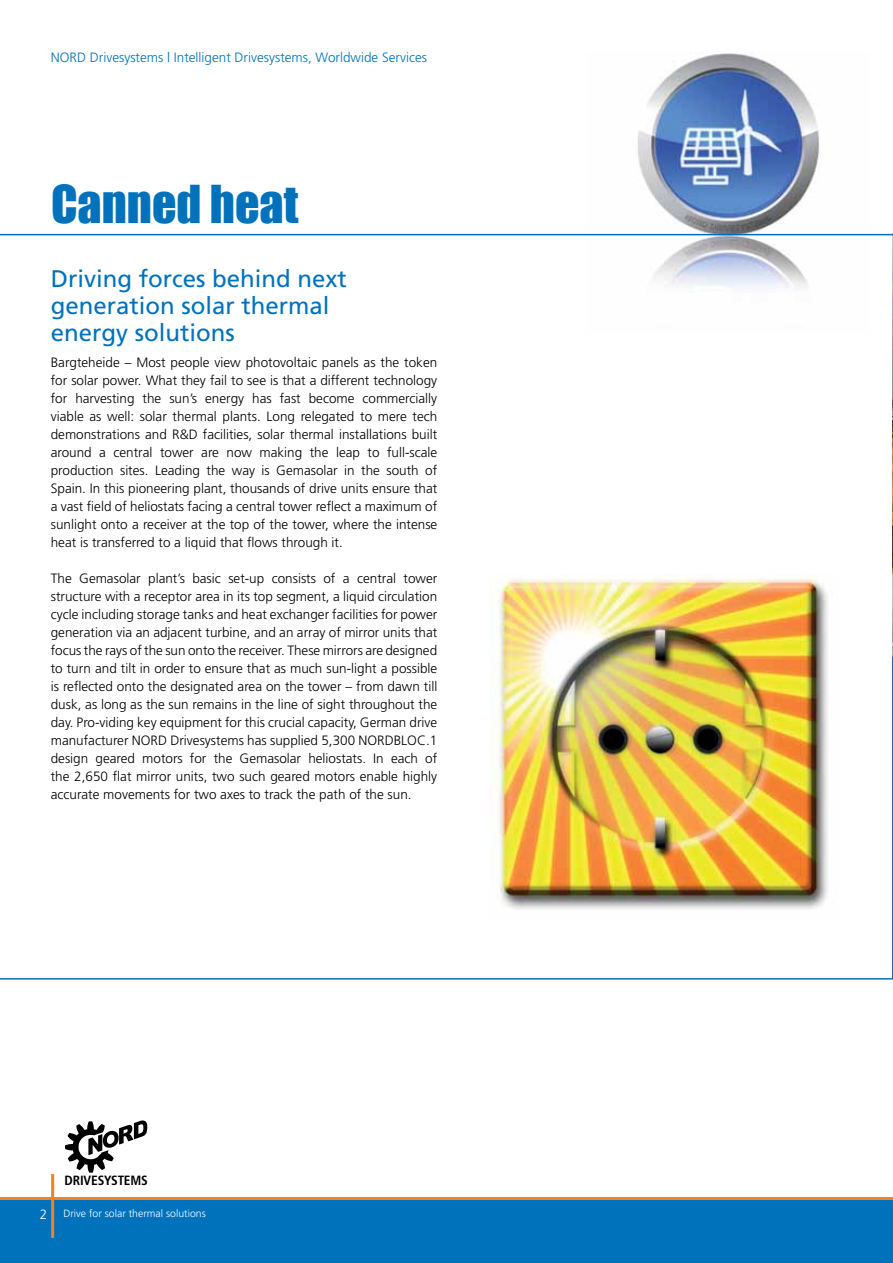
<style>
.page{position:relative;width:893px;height:1263px;background:#fff}
.page>*{position:absolute;margin:0;border:0;box-sizing:border-box;transform-origin:0 0}
.t1{font:48px "Impact";color:#0072bc}
.t2{font:24px/27px "Frutiger";color:#0072bc}
.t3{font:300 13.5px/18px "Frutiger";color:#000;text-align:justify}
.t4{font:300 13.5px "Frutiger";color:#0072bc}
.t5{font:700 condensed 13.35px "Frutiger";letter-spacing:-.01em;color:#000}
.t6{font:300 10.5px "Frutiger";color:#fff}
.s1{font-size:13.5px}
</style>
<div class="page">
<div style="left:0;top:1198px;width:893px;height:65px;background:#0072bc"></div>
<hr style="left:0;top:1197px;width:893px;height:3px;background:#f58220">
<hr style="left:51px;top:1174px;width:3px;height:64px;background:#f58220">
<svg style="left:65px;top:1120px;width:82px;height:53px"></svg>
<img style="left:587px;top:53px;width:282px;height:235px">
<hr style="left:892px;top:569px;width:1px;height:410px;background:#0072bc">
<img style="left:892px;top:235px;width:1px;height:422px">
<hr style="left:0;top:234px;width:893px;height:1px;background:#0072bc">
<hr style="left:0;top:978px;width:893px;height:1px;background:#0072bc">
<img style="left:489px;top:574px;width:339px;height:335px">
<p class="t4" style="left:51px;top:49px;width:378px">NORD Drivesystems | Intelligent Drivesystems, Worldwide Services</p>
<h1 class="t1" style="left:51px;top:167px;width:249px">Canned heat</h1>
<h2 class="t2" style="left:51px;top:264px;width:298px">Driving forces behind next generation solar thermal energy solutions</h2>
<p class="t3" style="left:51px;top:353px;width:388px">Bargteheide – Most people view photovoltaic panels as the token for solar power. What they fail to see is that a different technology for harvesting the sun’s energy has fast become commercially viable as well: solar thermal plants. Long relegated to mere tech demonstrations and R&amp;D facilities, solar thermal installations built around a central tower are now making the leap to full-scale production sites. Leading the way is Gemasolar in the south of Spain. In this pioneering plant, thousands of drive units ensure that a vast field of heliostats facing a central tower reflect a maximum of sunlight onto a receiver at the top of the tower, where the intense heat is transferred to a liquid that flows through it.</p>
<p class="t3" style="left:51px;top:569px;width:388px">The Gemasolar plant’s basic set-up consists of a central tower structure with a receptor area in its top segment, a liquid circulation cycle including storage tanks and heat exchanger facilities for power generation via an adjacent turbine, and an array of mirror units that focus the rays of the sun onto the receiver. These mirrors are designed to turn and tilt in order to ensure that as much sun-light a possible is reflected onto the designated area on the tower – from dawn till dusk, as long as the sun remains in the line of sight throughout the day. Pro-viding key equipment for this crucial capacity, German drive manufacturer NORD Drivesystems has supplied 5,300 NORDBLOC.1 design geared motors for the Gemasolar heliostats. In each of the 2,650 flat mirror units, two such geared motors enable highly accurate movements for two axes to track the path of the sun.</p>
<p class="t5" style="left:64px;top:1173px;width:85px">DRIVESYSTEMS</p>
<p class="t6" style="left:40px;top:1207px;width:167px"><span class="s1">2</span> Drive for solar thermal solutions</p>
</div>
